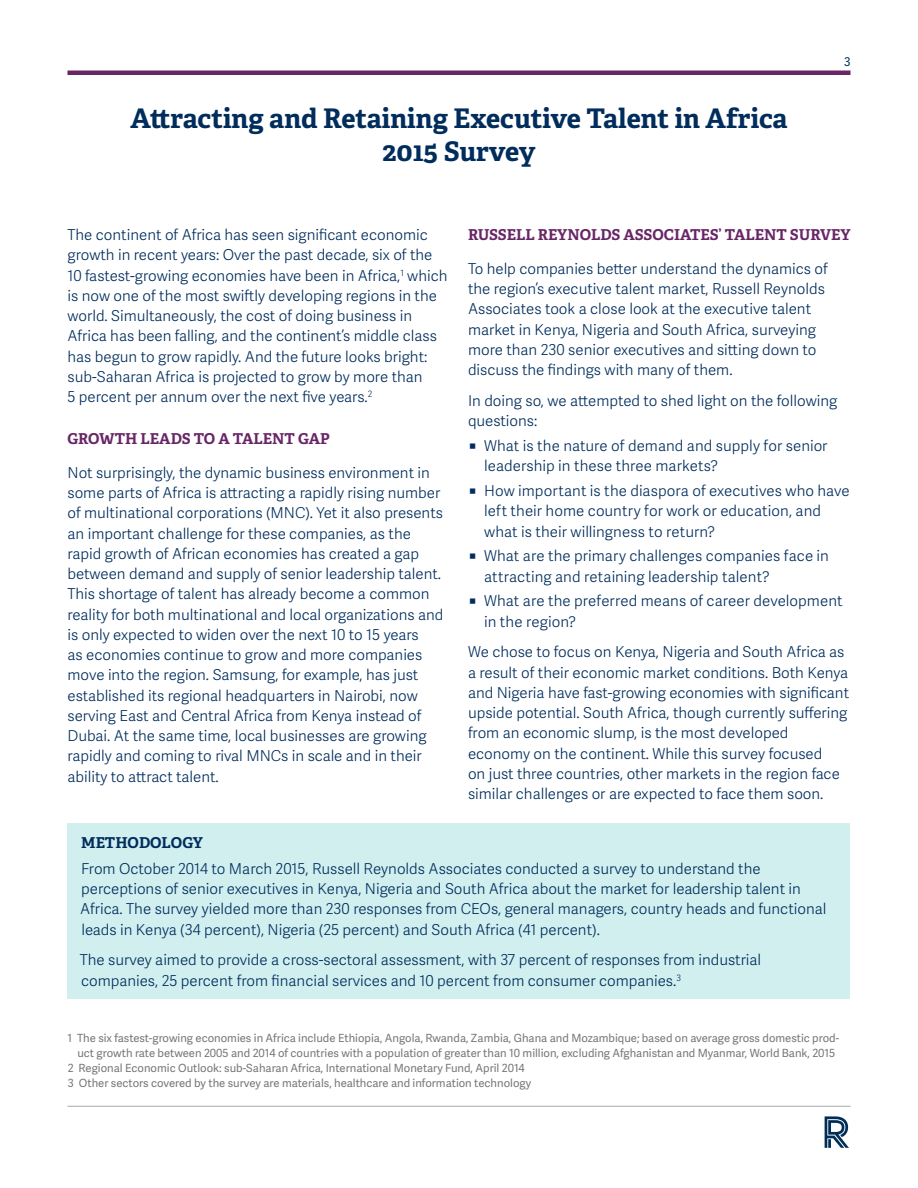
<style>
.page{position:relative;width:918px;height:1188px;background:#fff}
.page>*{position:absolute;margin:0;border:0;box-sizing:border-box;transform-origin:0 0}
.t1{font:700 27px "Adelle";color:#002d5c}
.body_copy{font:15px/20.2px "Adelle Sans Lt";color:#002d5c}
.header1_purple{font:700 15px "Adelle";color:#682666}
.header1_purple-2{font:700 15px "Adelle";color:#002d5c}
.t2{font:12px "Adelle Sans";color:#002d5c}
.footnotes{font:11.25px/15px "Adelle Sans";color:#77777a;text-align:center}
</style>
<div class="page">
<svg style="left:825px;top:1116px;width:24px;height:32px"></svg>
<div style="left:68px;top:70px;width:782px;height:5px;background:#682666"></div>
<hr style="left:68px;top:1106px;width:782px;height:1px;background:#a9a8a9">
<div style="left:68px;top:824px;width:782px;height:175px;background:#d1efef"></div>
<p class="t1" style="left:130px;top:99px;width:659px">Attracting and Retaining Executive Talent in Africa</p>
<p class="t1" style="left:382px;top:132px;width:155px">2015 Survey</p>
<p class="t2" style="left:844px;top:53px;width:8px">3</p>
<p class="body_copy" style="left:68px;top:224px;width:382px">The continent of Africa has seen significant economic growth in recent years: Over the past decade, six of the 10 fastest-growing economies have been in Africa,<sup>1</sup> which is now one of the most swiftly developing regions in the world. Simultaneously, the cost of doing business in Africa has been falling, and the continent’s middle class has begun to grow rapidly. And the future looks bright: sub-Saharan Africa is projected to grow by more than<br>5 percent per annum over the next five years.<sup>2</sup></p>
<p class="header1_purple" style="left:68px;top:428px;width:264px">GROWTH LEADS TO A TALENT GAP</p>
<p class="body_copy" style="left:68px;top:462px;width:377px">Not surprisingly, the dynamic business environment in some parts of Africa is attracting a rapidly rising number of multinational corporations (MNC). Yet it also presents an important challenge for these companies, as the rapid growth of African economies has created a gap between demand and supply of senior leadership talent.<br>This shortage of talent has already become a common reality for both multinational and local organizations and is only expected to widen over the next 10 to 15 years<br>as economies continue to grow and more companies move into the region. Samsung, for example, has just established its regional headquarters in Nairobi, now serving East and Central Africa from Kenya instead of Dubai. At the same time, local businesses are growing rapidly and coming to rival MNCs in scale and in their ability to attract talent.</p>
<p class="header1_purple" style="left:468px;top:224px;width:384px">RUSSELL REYNOLDS ASSOCIATES’ TALENT SURVEY</p>
<p class="body_copy" style="left:468px;top:258px;width:361px">To help companies better understand the dynamics of the region’s executive talent market, Russell Reynolds Associates took a close look at the executive talent market in Kenya, Nigeria and South Africa, surveying more than 230 senior executives and sitting down to discuss the findings with many of them.</p>
<p class="body_copy" style="left:468px;top:390px;width:371px">In doing so, we attempted to shed light on the following questions:</p>
<p class="body_copy" style="left:484px;top:435px;width:345px">What is the nature of demand and supply for senior leadership in these three markets?</p>
<p class="body_copy" style="left:484px;top:480px;width:367px">How important is the diaspora of executives who have left their home country for work or education, and what is their willingness to return?</p>
<p class="body_copy" style="left:484px;top:545px;width:346px">What are the primary challenges companies face in attracting and retaining leadership talent?</p>
<p class="body_copy" style="left:484px;top:591px;width:360px">What are the preferred means of career development in the region?</p>
<p class="body_copy" style="left:468px;top:642px;width:383px">We chose to focus on Kenya, Nigeria and South Africa as a result of their economic market conditions. Both Kenya and Nigeria have fast-growing economies with significant upside potential. South Africa, though currently suffering from an economic slump, is the most developed economy on the continent. While this survey focused<br>on just three countries, other markets in the region face similar challenges or are expected to face them soon.</p>
<p class="header1_purple-2" style="left:81px;top:832px;width:123px">METHODOLOGY</p>
<p class="body_copy" style="left:80px;top:858px;width:748px">From October 2014 to March 2015, Russell Reynolds Associates conducted a survey to understand the perceptions of senior executives in Kenya, Nigeria and South Africa about the market for leadership talent in Africa. The survey yielded more than 230 responses from CEOs, general managers, country heads and functional leads in Kenya (34 percent), Nigeria (25 percent) and South Africa (41 percent).</p>
<p class="body_copy" style="left:80px;top:949px;width:683px">The survey aimed to provide a cross-sectoral assessment, with 37 percent of responses from industrial companies, 25 percent from financial services and 10 percent from consumer companies.<sup>3</sup></p>
<p class="footnotes" style="left:68px;top:1030px;width:773px">1 The six fastest-growing economies in Africa include Ethiopia, Angola, Rwanda, Zambia, Ghana and Mozambique; based on average gross domestic prod&shy;uct growth rate between 2005 and 2014 of countries with a population of greater than 10 million, excluding Afghanistan and Myanmar, World Bank, 2015</p>
<p class="footnotes" style="left:68px;top:1060px;width:458px">2 Regional Economic Outlook: sub-Saharan Africa, International Monetary Fund, April 2014</p>
<p class="footnotes" style="left:68px;top:1075px;width:465px">3 Other sectors covered by the survey are materials, healthcare and information technology</p>
</div>
